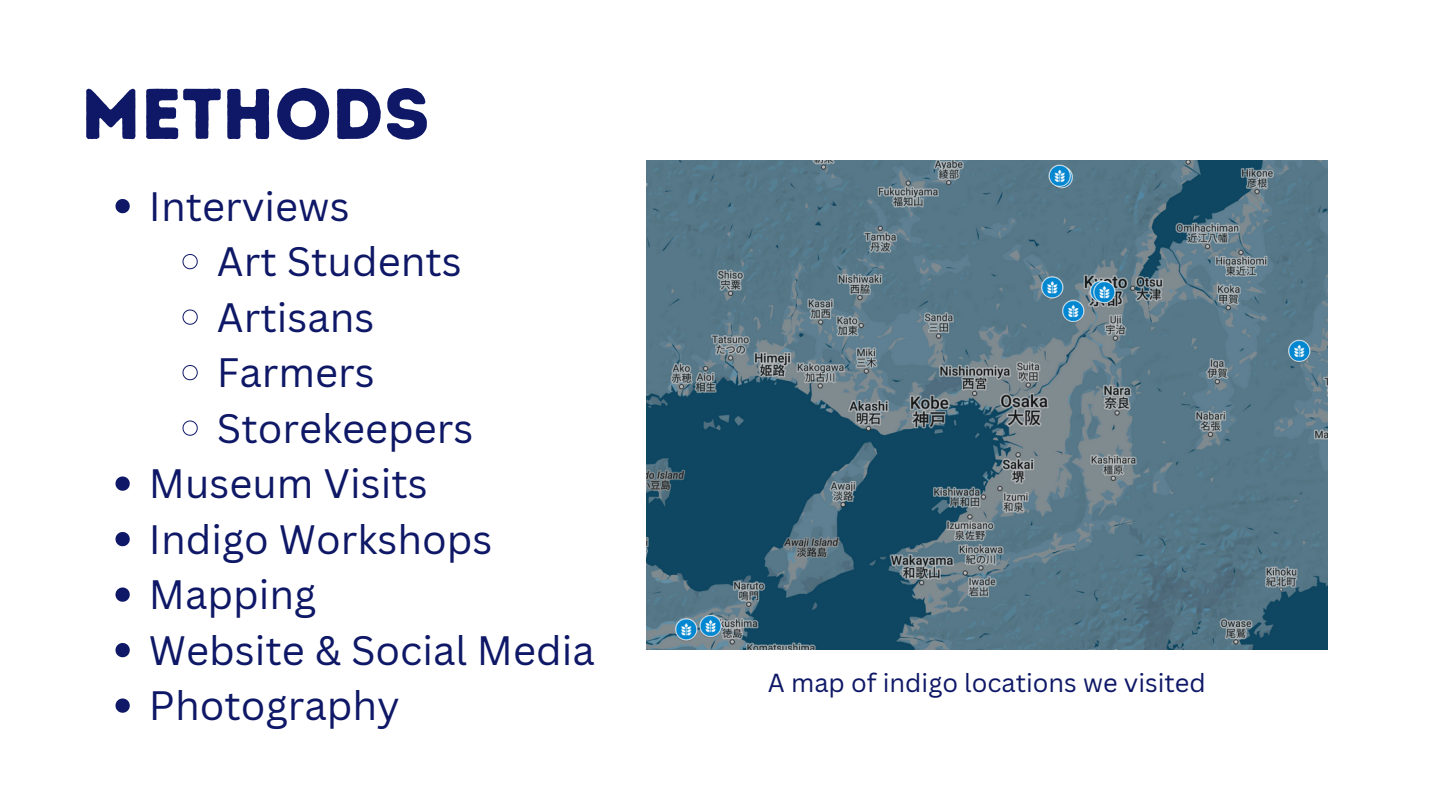
<style>
.page{position:relative;width:1440px;height:810px;background:#fff}
.page>*{position:absolute;margin:0;border:0;box-sizing:border-box;transform-origin:0 0}
.t1{font:71.6px "Intro Rust Base";color:#0e1866}
.t2{font:40px "Canva Sans";color:#0e1866}
.t3{font:25.4px "Canva Sans";color:#0e1866}
</style>
<div class="page">
<img style="left:646px;top:160px;width:681px;height:490px">
<svg style="left:116px;top:199px;width:14px;height:14px"></svg>
<svg style="left:182px;top:254px;width:16px;height:16px"></svg>
<svg style="left:182px;top:309px;width:16px;height:16px"></svg>
<svg style="left:182px;top:365px;width:16px;height:16px"></svg>
<svg style="left:182px;top:420px;width:16px;height:16px"></svg>
<svg style="left:116px;top:476px;width:14px;height:15px"></svg>
<svg style="left:116px;top:532px;width:14px;height:14px"></svg>
<svg style="left:116px;top:587px;width:14px;height:15px"></svg>
<svg style="left:116px;top:643px;width:14px;height:14px"></svg>
<svg style="left:116px;top:698px;width:14px;height:15px"></svg>
<p class="t1" style="left:81px;top:71px;width:350px">METHODS</p>
<p class="t2" style="left:149px;top:178px;width:202px">Interviews</p>
<p class="t2" style="left:217px;top:234px;width:246px">Art Students</p>
<p class="t2" style="left:217px;top:289px;width:159px">Artisans</p>
<p class="t2" style="left:217px;top:345px;width:159px">Farmers</p>
<p class="t2" style="left:217px;top:400px;width:258px">Storekeepers</p>
<p class="t2" style="left:149px;top:456px;width:280px">Museum Visits</p>
<p class="t2" style="left:149px;top:511px;width:345px">Indigo Workshops</p>
<p class="t2" style="left:149px;top:567px;width:169px">Mapping</p>
<p class="t2" style="left:149px;top:622px;width:447px">Website &amp; Social Media</p>
<p class="t2" style="left:149px;top:678px;width:252px">Photography</p>
<p class="t3" style="left:768px;top:665px;width:439px">A map of indigo locations we visited</p>
</div>
